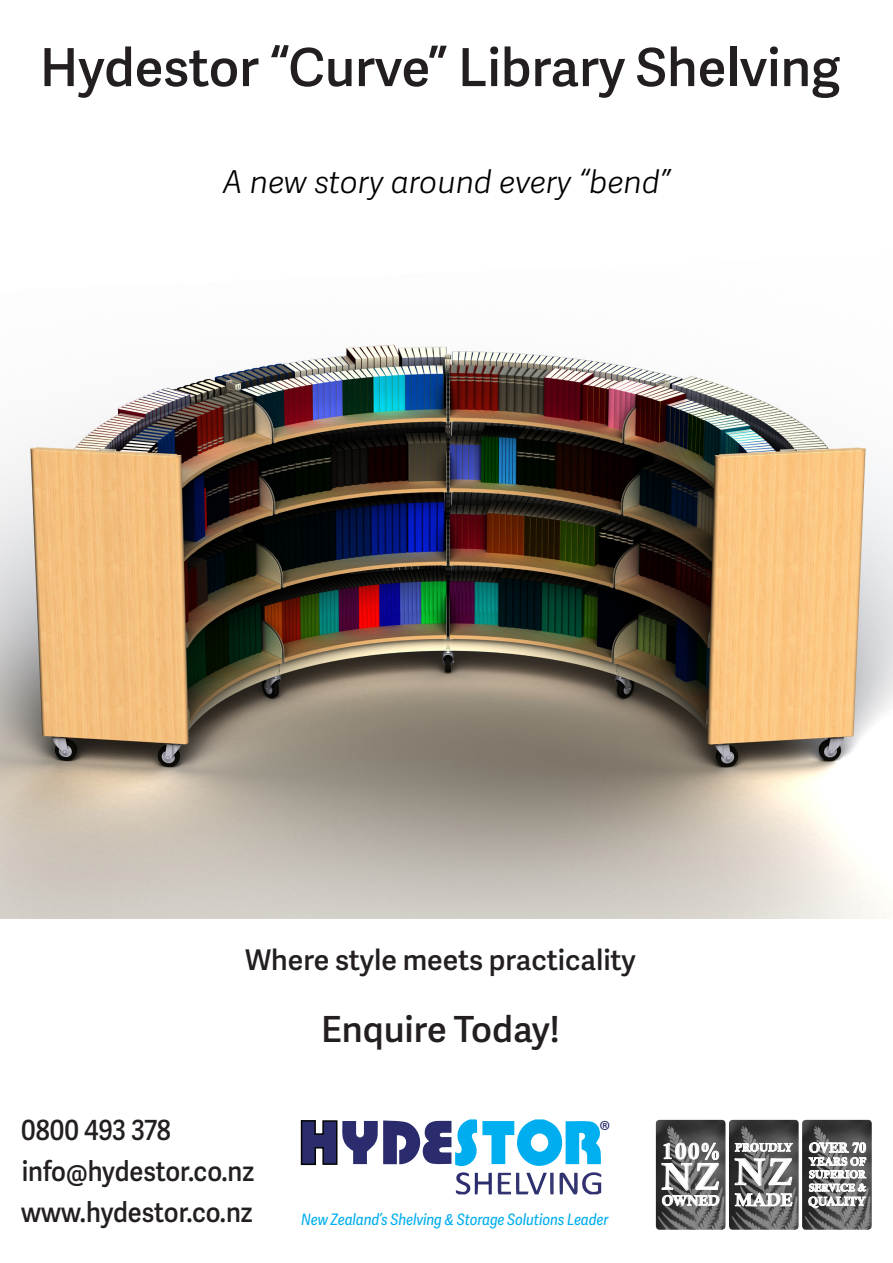
<style>
.page{position:relative;width:893px;height:1263px;background:#fff}
.page>*{position:absolute;margin:0;border:0;box-sizing:border-box;transform-origin:0 0}
.t1{font:600 52.5px "Adelle Sans ARA";color:#231f20}
.t2{font:37.8px "Calis MT Bol";color:#fff}
.t3{font:600 36px "Adelle Sans ARA";color:#231f20}
.t4{font:italic 300 31.5px "Adelle Sans";color:#000}
.t5{font:600 28.5px "Adelle Sans ARA";color:#231f20}
.t6{font:28.05px "Myriad Pro";color:#2a2c6d}
.t7{font:600 27.75px "Adelle Sans";color:#231f20;scale:.92 1}
.t8{font:22.2px "Calis MT Bol";color:#fff}
.t9{font:17.7px "Calis MT Bol";color:#fff}
.t10{font:italic 15.75px "Adelle Sans Cnd";color:#00aeef}
.t11{font:14.1px "Calis MT Bol";color:#fff}
.t12{font:13.8px "Calis MT Bol";color:#fff}
.t13{font:12px "Calis MT Bol";color:#fff}
.t14{font:11.4px "Calis MT Bol";color:#fff}
.t15{font:11.1px "Calis MT Bol";color:#fff}
.t16{font:10.8px "Calis MT Bol";color:#fff}
.t17{font:10.5px "Calis MT Bol";color:#fff}
</style>
<div class="page">
<svg style="left:300px;top:1119px;width:302px;height:75px"></svg>
<img style="left:802px;top:1120px;width:70px;height:110px">
<svg style="left:805px;top:1141px;width:62px;height:67px"></svg>
<img style="left:729px;top:1120px;width:70px;height:110px">
<svg style="left:734px;top:1133px;width:59px;height:97px;background:#767676"></svg>
<img style="left:656px;top:1120px;width:69px;height:110px">
<svg style="left:661px;top:1142px;width:59px;height:88px;background:#7a7a7a"></svg>
<img style="left:0;top:344px;width:893px;height:574px">
<p class="t1" style="left:40px;top:36px;width:802px">Hydestor “Curve” Library Shelving</p>
<p class="t4" style="left:223px;top:159px;width:449px">A new story around every “bend”</p>
<p class="t5" style="left:245px;top:942px;width:392px">Where style meets practicality</p>
<p class="t3" style="left:321px;top:1007px;width:240px">Enquire Today!</p>
<p class="t7" style="left:21px;top:1110px;width:164px">0800 493 378</p>
<p class="t6" style="left:599px;top:1114px;width:13px">®</p>
<p class="t7" style="left:22px;top:1151px;width:254px">info@hydestor.co.nz</p>
<p class="t7" style="left:21px;top:1192px;width:253px">www.hydestor.co.nz</p>
<p class="t10" style="left:301px;top:1208px;width:309px">New Zealand’s Shelving &amp; Storage Solutions Leader</p>
<p class="t8" style="left:662px;top:1138px;width:59px">100%</p>
<p class="t2" style="left:662px;top:1155px;width:59px">NZ</p>
<p class="t11" style="left:662px;top:1192px;width:59px">OWNED</p>
<p class="t14" style="left:735px;top:1141px;width:59px">PROUDLY</p>
<p class="t2" style="left:735px;top:1150px;width:59px">NZ</p>
<p class="t9" style="left:735px;top:1190px;width:59px">MADE</p>
<p class="t12" style="left:809px;top:1140px;width:59px">OVER 70</p>
<p class="t15" style="left:809px;top:1155px;width:59px">YEARS OF</p>
<p class="t13" style="left:808px;top:1194px;width:59px">QUALITY</p>
<p class="t16" style="left:809px;top:1168px;width:59px">SUPERIOR</p>
<p class="t17" style="left:809px;top:1181px;width:59px">SERVICE &amp;</p>
</div>
